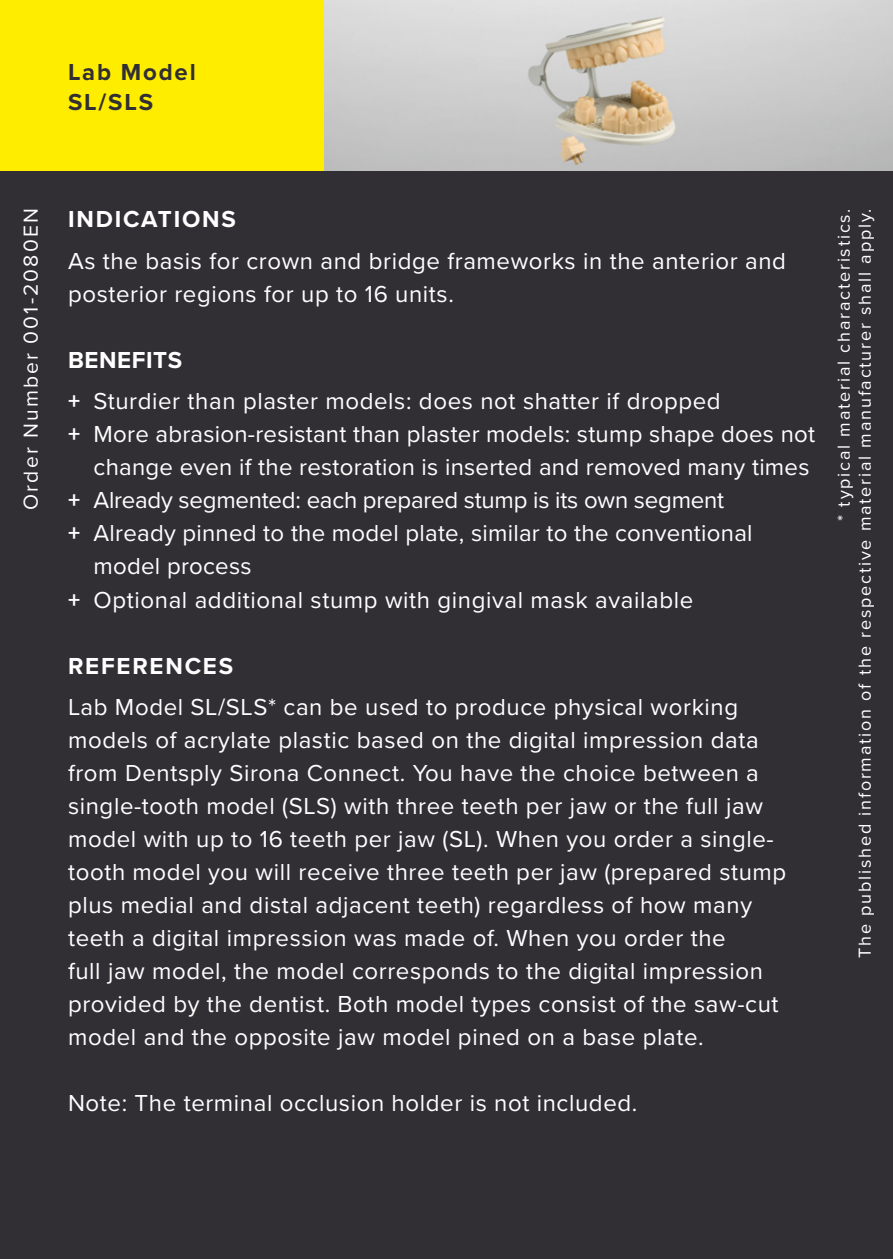
<style>
.page{position:relative;width:893px;height:1259px;background:#fff}
.page>*{position:absolute;margin:0;border:0;box-sizing:border-box;transform-origin:0 0}
.t1{font:24px/33px "Proxima Nova";letter-spacing:.025em;color:#fff}
.t2{font:24px "Proxima Nova";letter-spacing:-.01em;color:#fff}
.t3{font:700 24px "Proxima Nova";letter-spacing:.075em;color:#fff}
.t4{font:700 24px/30px "Proxima Nova";letter-spacing:.075em;color:#312f34}
.t5{font:21px "Proxima Nova";letter-spacing:.1em;color:#fff}
.t6{font:18px/21px "Proxima Nova";letter-spacing:.1em;color:#fff;text-align:right}
.s1{font-weight:700}
</style>
<div class="page">
<div style="left:0;top:170px;width:893px;height:1089px;background:#312f34"></div>
<div style="left:0;top:0;width:324px;height:170px;background:#ffed00"></div>
<img style="left:324px;top:0;width:569px;height:170px">
<p class="t4" style="left:68px;top:56px;width:129px">Lab Model<br>SL/SLS</p>
<p class="t5" style="left:15px;top:510px;width:303px;rotate:-90deg">Order Number 001-2080EN</p>
<p class="t6" style="left:832px;top:958px;width:751px;rotate:-90deg">* typical material characteristics.<br>The published information of the respective material manufacturer shall apply.</p>
<p class="t3" style="left:68px;top:201px;width:169px">INDICATIONS</p>
<p class="t1" style="left:68px;top:243px;width:719px">As the basis for crown and bridge frameworks in the anterior and posterior regions for up to 16 units.</p>
<p class="t1" style="left:68px;top:338px;width:654px;line-height:41.4px"><span class="s1">BENEFITS<br>+</span> Sturdier than plaster models: does not shatter if dropped</p>
<p class="t1" style="left:68px;top:417px;width:749px"><span class="s1">+</span> More abrasion-resistant than plaster models: stump shape does not</p>
<p class="t1" style="left:94px;top:450px;width:717px">change even if the restoration is inserted and removed many times</p>
<p class="t2" style="left:68px;top:482px;width:658px"><span class="s1">+</span> Already segmented: each prepared stump is its own segment</p>
<p class="t1" style="left:68px;top:516px;width:686px"><span class="s1">+</span> Already pinned to the model plate, similar to the conventional</p>
<p class="t1" style="left:94px;top:549px;width:160px">model process</p>
<p class="t1" style="left:68px;top:582px;width:627px"><span class="s1">+</span> Optional additional stump with gingival mask available</p>
<p class="t3" style="left:68px;top:647px;width:167px">REFERENCES</p>
<p class="t1" style="left:68px;top:689px;width:720px">Lab Model SL/SLS* can be used to produce physical working models of acrylate plastic based on the digital impression data from Dentsply Sirona Connect. You have the choice between a single-tooth model (SLS) with three teeth per jaw or the full jaw model with up to 16 teeth per jaw (SL). When you order a single&shy;tooth model you will receive three teeth per jaw (prepared stump plus medial and distal adjacent teeth) regardless of how many teeth a digital impression was made of. When you order the<br>full jaw model, the model corresponds to the digital impression provided by the dentist. Both model types consist of the saw-cut model and the opposite jaw model pined on a base plate.</p>
<p class="t1" style="left:68px;top:1085px;width:571px">Note: The terminal occlusion holder is not included.</p>
</div>
